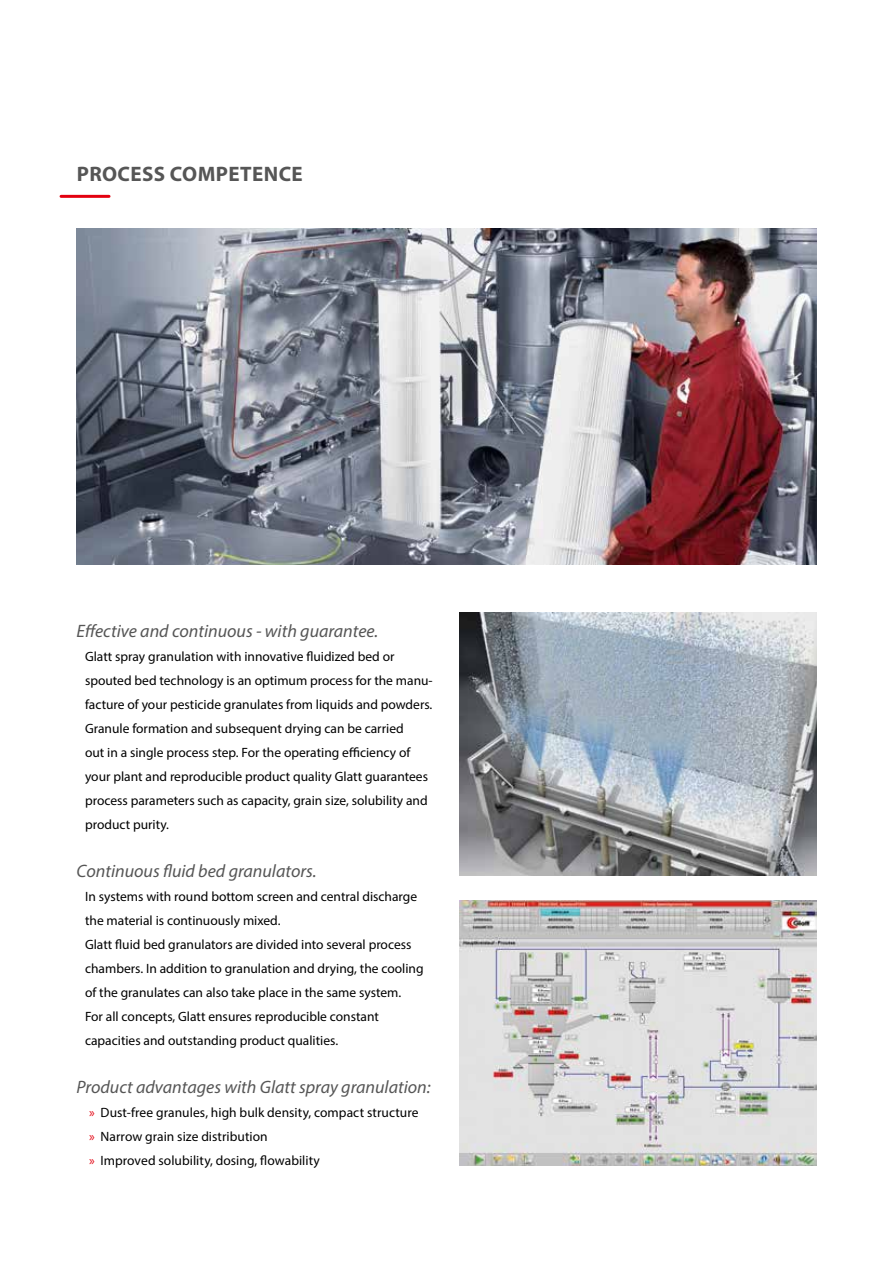
<style>
.page{position:relative;width:893px;height:1263px;background:#fff}
.page>*{position:absolute;margin:0;border:0;box-sizing:border-box;transform-origin:0 0}
.t1{font:700 21px "Myriad Pro";letter-spacing:.02em;color:#565656}
.t2{font:italic 18px "Myriad Pro";color:#565656}
.t3{font:13.5px/24px "Myriad Pro";color:#000}
.s1{color:#e3000f}
</style>
<div class="page">
<hr style="left:61px;top:195px;width:48px;height:3px;background:#e3000f">
<img style="left:459px;top:901px;width:357px;height:264px">
<img style="left:459px;top:613px;width:357px;height:262px">
<img style="left:77px;top:229px;width:739px;height:336px">
<h1 class="t1" style="left:77px;top:160px;width:225px">PROCESS COMPETENCE</h1>
<h2 class="t2" style="left:77px;top:620px;width:303px">Effective and continuous - with guarantee.</h2>
<p class="t3" style="left:85px;top:644px;width:349px">Glatt spray granulation with innovative fluidized bed or spouted bed technology is an optimum process for the manu&shy;facture of your pesticide granulates from liquids and powders.<br>Granule formation and subsequent drying can be carried<br>out in a single process step. For the operating efficiency of your plant and reproducible product quality Glatt guarantees process parameters such as capacity, grain size, solubility and product purity.</p>
<h2 class="t2" style="left:77px;top:860px;width:241px">Continuous fluid bed granulators.</h2>
<p class="t3" style="left:85px;top:884px;width:340px">In systems with round bottom screen and central discharge the material is continuously mixed.<br>Glatt fluid bed granulators are divided into several process chambers. In addition to granulation and drying, the cooling of the granulates can also take place in the same system.<br>For all concepts, Glatt ensures reproducible constant capacities and outstanding product qualities.</p>
<h2 class="t2" style="left:77px;top:1076px;width:356px">Product advantages with Glatt spray granulation:</h2>
<p class="t3" style="left:89px;top:1100px;width:331px"><span class="s1">»</span> Dust-free granules, high bulk density, compact structure <span class="s1">»</span> Narrow grain size distribution<br><span class="s1">»</span> Improved solubility, dosing, flowability</p>
</div>
